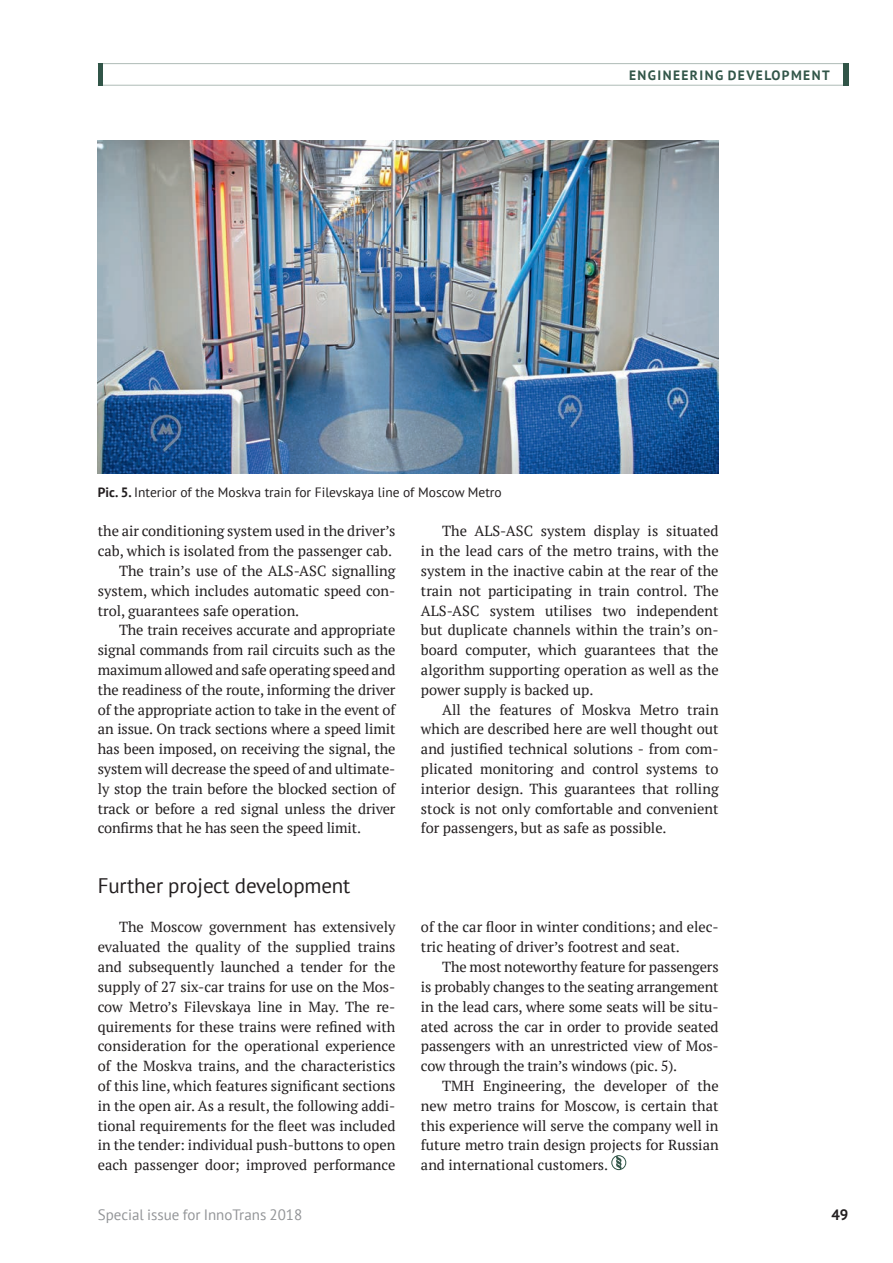
<style>
.page{position:relative;width:893px;height:1263px;background:#fff}
.page>*{position:absolute;margin:0;border:0;box-sizing:border-box;transform-origin:0 0}
.t1{font:21px "PT Sans";letter-spacing:-.01em;color:#231f20}
.t2{font:15px "PT Sans";color:#939598}
.t3{font:700 15px "PT Sans";color:#231f20}
.body{font:14.55px/19.8px "PT Serif";color:#231f20;text-align:justify}
.t4{font:13.5px "PT Sans";color:#231f20}
.t5{font:700 13.5px "PT Sans";letter-spacing:.105em;color:#315548}
.s1{font-weight:700}
</style>
<div class="page">
<svg style="left:611px;top:1155px;width:15px;height:15px"></svg>
<img style="left:98px;top:140px;width:621px;height:334px">
<hr style="left:98px;top:85px;width:750px;height:1px;background:#aebbb6">
<hr style="left:98px;top:63px;width:750px;height:1px;background:#aebbb6">
<div style="left:98px;top:63px;width:5px;height:23px;background:#315548"></div>
<div style="left:843px;top:63px;width:5px;height:23px;background:#315548"></div>
<p class="t5" style="left:629px;top:66px;width:202px">ENGINEERING DEVELOPMENT</p>
<p class="t4" style="left:98px;top:483px;width:405px"><span class="s1">Pic. 5.</span> Interior of the Moskva train for Filevskaya line of Moscow Metro</p>
<p class="body" style="left:98px;top:521px;width:299px">the air conditioning system used in the driver’s cab, which is isolated from the passenger cab.</p>
<p class="body" style="left:98px;top:561px;width:299px;text-indent:21px">The train’s use of the ALS-ASC signalling system, which includes automatic speed con&shy;trol, guarantees safe operation.</p>
<p class="body" style="left:98px;top:620px;width:299px;text-indent:21px">The train receives accurate and appropriate signal commands from rail circuits such as the maximum allowed and safe operating speed and the readiness of the route, informing the driver of the appropriate action to take in the event of an issue. On track sections where a speed limit has been imposed, on receiving the signal, the system will decrease the speed of and ultimate&shy;ly stop the train before the blocked section of track or before a red signal unless the driver confirms that he has seen the speed limit.</p>
<p class="body" style="left:421px;top:521px;width:299px;text-indent:21px">The ALS-ASC system display is situated in the lead cars of the metro trains, with the system in the inactive cabin at the rear of the train not participating in train control. The ALS-ASC system utilises two independent but duplicate channels within the train’s on&shy;board computer, which guarantees that the algorithm supporting operation as well as the power supply is backed up.</p>
<p class="body" style="left:421px;top:699px;width:299px;text-indent:21px">All the features of Moskva Metro train which are described here are well thought out and justified technical solutions - from com&shy;plicated monitoring and control systems to interior design. This guarantees that rolling stock is not only comfortable and convenient for passengers, but as safe as possible.</p>
<h1 class="t1" style="left:98px;top:872px;width:254px">Further project development</h1>
<p class="body" style="left:98px;top:917px;width:299px;text-indent:21px">The Moscow government has extensively evaluated the quality of the supplied trains and subsequently launched a tender for the supply of 27 six-car trains for use on the Mos&shy;cow Metro’s Filevskaya line in May. The re&shy;quirements for these trains were refined with consideration for the operational experience of the Moskva trains, and the characteristics of this line, which features significant sections in the open air. As a result, the following addi&shy;tional requirements for the fleet was included in the tender: individual push-buttons to open each passenger door; improved performance</p>
<p class="body" style="left:421px;top:917px;width:299px">of the car floor in winter conditions; and elec&shy;tric heating of driver’s footrest and seat.</p>
<p class="body" style="left:421px;top:957px;width:299px;text-indent:21px">The most noteworthy feature for passengers is probably changes to the seating arrangement in the lead cars, where some seats will be situ&shy;ated across the car in order to provide seated passengers with an unrestricted view of Mos&shy;cow through the train’s windows (pic. 5).</p>
<p class="body" style="left:421px;top:1076px;width:299px;text-indent:21px">TMH Engineering, the developer of the new metro trains for Moscow, is certain that this experience will serve the company well in future metro train design projects for Russian and international customers.</p>
<p class="t2" style="left:98px;top:1205px;width:206px">Special issue for InnoTrans 2018</p>
<p class="t3" style="left:831px;top:1205px;width:19px">49</p>
</div>
